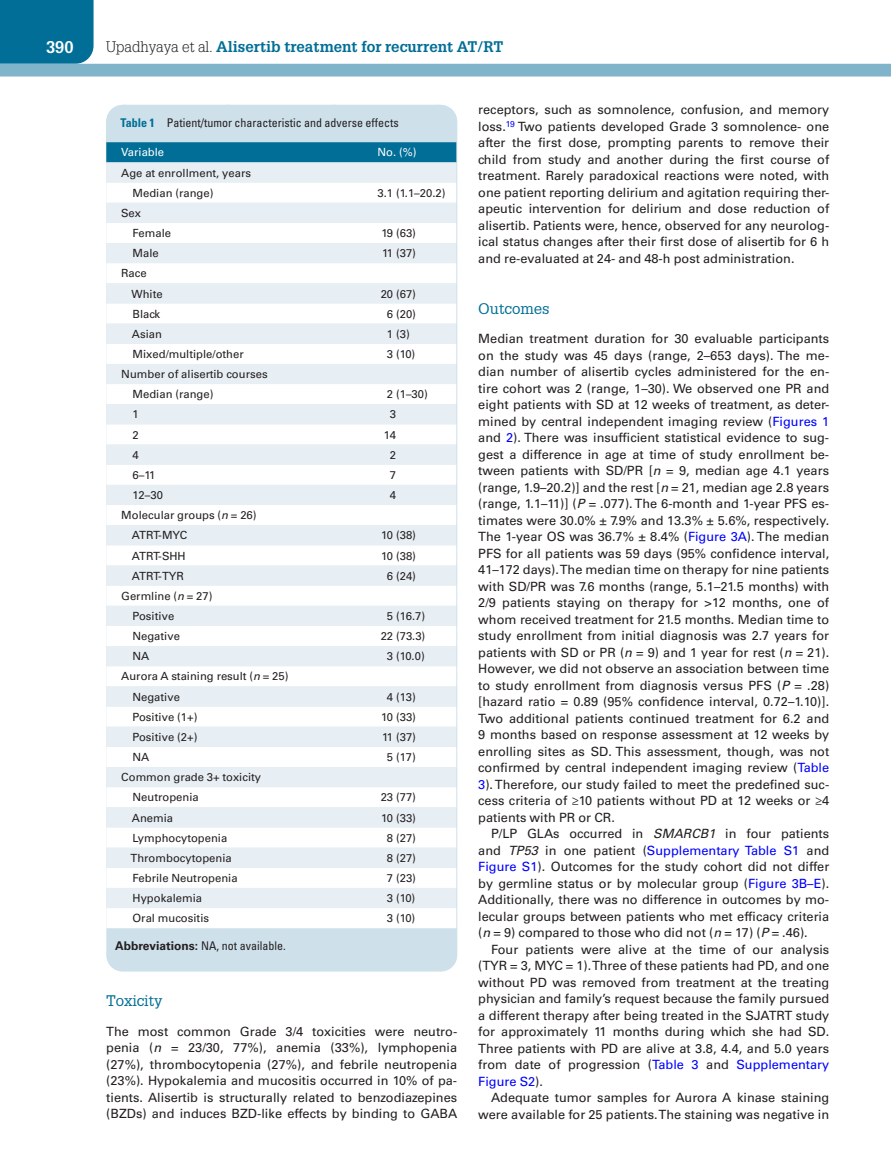
<style>
.page{position:relative;width:891px;height:1175px;background:#fff}
.page>*{position:absolute;margin:0;border:0;box-sizing:border-box;transform-origin:0 0}
.t1{font:700 16.5px "Glypha LT Std";color:#fff}
.t2{font:700 15px "Glypha LT Std";color:#006e96}
.t3{font:15px "Glypha LT Std";color:#006e96}
.t4{font:12.75px/16.5px "Univers LT Std";color:#231f20;text-align:justify}
.t5{font:condensed 12px "Univers LT Std";color:#231f20}
.t6{font:11.25px/20.1px "Univers LT Std";color:#231f20}
.t7{font:11.25px "Univers LT Std";color:#fff}
.s1{font-weight:300;color:#231f20}
.s2{font-weight:700;color:#006e96}
.s3{font-style:italic}
.s4{font-weight:700;font-stretch:normal}
.s5{color:#00f}
</style>
<div class="page">
<div style="left:0;top:0;width:94px;height:64px;background:#006e96"></div>
<div style="left:0;top:64px;width:891px;height:12px;background:#7fb4ca"></div>
<div style="left:106px;top:105px;width:351px;height:866px;background:#cee0ea;border-radius:16px"></div>
<svg style="left:106px;top:105px;width:350px;height:57px"></svg>
<div style="left:106px;top:162px;width:350px;height:20px;background:#e8eff4"></div>
<svg style="left:106px;top:182px;width:350px;height:746px;background:#f3f6f9"></svg>
<p class="t1" style="left:46px;top:37px;width:29px">390</p>
<p class="t2" style="left:106px;top:37px;width:399px"><span class="s1">Upadhyaya et al.</span> Alisertib treatment for recurrent AT/RT</p>
<p class="t5" style="left:121px;top:115px;width:280px"><span class="s2">Table 1</span> Patient/tumor characteristic and adverse effects</p>
<p class="t7" style="left:121px;top:146px;width:44px">Variable</p>
<p class="t7" style="left:378px;top:146px;width:41px">No. (%)</p>
<p class="t6" style="left:133px;top:163px;width:120px;text-indent:-11px">Age at enrollment, years<br>Median (range)</p>
<p class="t6" style="left:378px;top:183px;width:69px">3.1 (1.1–20.2)</p>
<p class="t6" style="left:133px;top:203px;width:40px;text-indent:-11px">Sex<br>Female</p>
<p class="t6" style="left:381px;top:223px;width:36px">19 (63)</p>
<p class="t6" style="left:133px;top:243px;width:28px">Male</p>
<p class="t6" style="left:382px;top:243px;width:35px">11 (37)</p>
<p class="t6" style="left:131px;top:263px;width:33px;text-indent:-10px">Race<br>White</p>
<p class="t6" style="left:381px;top:283px;width:37px">20 (67)</p>
<p class="t6" style="left:133px;top:304px;width:29px">Black</p>
<p class="t6" style="left:387px;top:304px;width:31px">6 (20)</p>
<p class="t6" style="left:132px;top:324px;width:32px">Asian</p>
<p class="t6" style="left:387px;top:324px;width:24px">1 (3)</p>
<p class="t6" style="left:133px;top:344px;width:113px">Mixed/multiple/other</p>
<p class="t6" style="left:387px;top:344px;width:30px">3 (10)</p>
<p class="t6" style="left:133px;top:364px;width:137px;text-indent:-11px">Number of alisertib courses<br>Median (range)</p>
<p class="t6" style="left:387px;top:384px;width:42px">2 (1–30)</p>
<p class="t6" style="left:133px;top:404px;width:8px">1</p>
<p class="t6" style="left:390px;top:404px;width:8px">3</p>
<p class="t6" style="left:133px;top:424px;width:8px">2</p>
<p class="t6" style="left:384px;top:424px;width:14px">14</p>
<p class="t6" style="left:133px;top:445px;width:8px">4</p>
<p class="t6" style="left:390px;top:445px;width:8px">2</p>
<p class="t6" style="left:133px;top:465px;width:24px">6–11</p>
<p class="t6" style="left:390px;top:465px;width:8px">7</p>
<p class="t6" style="left:133px;top:485px;width:32px">12–30</p>
<p class="t6" style="left:390px;top:485px;width:8px">4</p>
<p class="t6" style="left:132px;top:505px;width:126px;text-indent:-11px">Molecular groups (<span class="s3">n</span> = 26)<br>ATRT-MYC</p>
<p class="t6" style="left:381px;top:525px;width:36px">10 (38)</p>
<p class="t6" style="left:132px;top:545px;width:55px">ATRT-SHH</p>
<p class="t6" style="left:381px;top:545px;width:36px">10 (38)</p>
<p class="t6" style="left:132px;top:565px;width:53px">ATRT-TYR</p>
<p class="t6" style="left:387px;top:565px;width:31px">6 (24)</p>
<p class="t6" style="left:133px;top:586px;width:82px;text-indent:-11px">Germline (<span class="s3">n</span> = 27)<br>Positive</p>
<p class="t6" style="left:387px;top:606px;width:40px">5 (16.7)</p>
<p class="t6" style="left:133px;top:626px;width:49px">Negative</p>
<p class="t6" style="left:381px;top:626px;width:46px">22 (73.3)</p>
<p class="t6" style="left:133px;top:646px;width:18px">NA</p>
<p class="t6" style="left:387px;top:646px;width:39px">3 (10.0)</p>
<p class="t6" style="left:133px;top:666px;width:158px;text-indent:-11px">Aurora A staining result (<span class="s3">n</span> = 25)<br>Negative</p>
<p class="t6" style="left:387px;top:686px;width:30px">4 (13)</p>
<p class="t6" style="left:133px;top:707px;width:66px">Positive (1+)</p>
<p class="t6" style="left:381px;top:707px;width:36px">10 (33)</p>
<p class="t6" style="left:133px;top:727px;width:66px">Positive (2+)</p>
<p class="t6" style="left:382px;top:727px;width:35px">11 (37)</p>
<p class="t6" style="left:133px;top:747px;width:18px">NA</p>
<p class="t6" style="left:387px;top:747px;width:30px">5 (17)</p>
<p class="t6" style="left:133px;top:767px;width:130px;text-indent:-11px">Common grade 3+ toxicity<br>Neutropenia</p>
<p class="t6" style="left:381px;top:787px;width:37px">23 (77)</p>
<p class="t6" style="left:132px;top:807px;width:43px">Anemia</p>
<p class="t6" style="left:381px;top:807px;width:36px">10 (33)</p>
<p class="t6" style="left:133px;top:827px;width:96px">Lymphocytopenia</p>
<p class="t6" style="left:387px;top:827px;width:31px">8 (27)</p>
<p class="t6" style="left:131px;top:848px;width:103px">Thrombocytopenia</p>
<p class="t6" style="left:387px;top:848px;width:31px">8 (27)</p>
<p class="t6" style="left:133px;top:868px;width:107px">Febrile Neutropenia</p>
<p class="t6" style="left:387px;top:868px;width:31px">7 (23)</p>
<p class="t6" style="left:133px;top:888px;width:71px">Hypokalemia</p>
<p class="t6" style="left:387px;top:888px;width:30px">3 (10)</p>
<p class="t6" style="left:133px;top:908px;width:78px">Oral mucositis</p>
<p class="t6" style="left:387px;top:908px;width:30px">3 (10)</p>
<p class="t5" style="left:115px;top:938px;width:172px"><span class="s4">Abbreviations:</span> NA, not available.</p>
<p class="t3" style="left:106px;top:992px;width:58px">Toxicity</p>
<p class="t4" style="left:106px;top:1022px;width:353px">The most common Grade 3/4 toxicities were neutro&shy;penia (<span class="s3">n</span> = 23/30, 77%), anemia (33%), lymphopenia (27%), thrombocytopenia (27%), and febrile neutropenia (23%). Hypokalemia and mucositis occurred in 10% of pa&shy;tients. Alisertib is structurally related to benzodiazepines (BZDs) and induces BZD-like effects by binding to GABA</p>
<p class="t4" style="left:478px;top:102px;width:353px">receptors, such as somnolence, confusion, and memory loss.<sup>19</sup> Two patients developed Grade 3 somnolence- one after the first dose, prompting parents to remove their child from study and another during the first course of treatment. Rarely paradoxical reactions were noted, with one patient reporting delirium and agitation requiring ther&shy;apeutic intervention for delirium and dose reduction of alisertib. Patients were, hence, observed for any neurolog&shy;ical status changes after their first dose of alisertib for 6 h and re-evaluated at 24- and 48-h post administration.</p>
<p class="t3" style="left:478px;top:299px;width:73px">Outcomes</p>
<p class="t4" style="left:478px;top:330px;width:353px">Median treatment duration for 30 evaluable participants on the study was 45 days (range, 2–653 days). The me&shy;dian number of alisertib cycles administered for the en&shy;tire cohort was 2 (range, 1–30). We observed one PR and eight patients with SD at 12 weeks of treatment, as deter&shy;mined by central independent imaging review (<span class="s5">Figures 1 </span>and <span class="s5">2</span>). There was insufficient statistical evidence to sug&shy;gest a difference in age at time of study enrollment be&shy;tween patients with SD/PR [<span class="s3">n</span> = 9, median age 4.1 years (range, 1.9–20.2)] and the rest [<span class="s3">n</span> = 21, median age 2.8 years (range, 1.1–11)] (<span class="s3">P</span> = .077). The 6-month and 1-year PFS es&shy;timates were 30.0% ± 7.9% and 13.3% ± 5.6%, respectively.<br>The 1-year OS was 36.7% ± 8.4% (<span class="s5">Figure 3A</span>). The median PFS for all patients was 59 days (95% confidence interval, 41–172 days). The median time on therapy for nine patients with SD/PR was 7.6 months (range, 5.1–21.5 months) with 2/9 patients staying on therapy for &gt;12 months, one of whom received treatment for 21.5 months. Median time to study enrollment from initial diagnosis was 2.7 years for patients with SD or PR (<span class="s3">n</span> = 9) and 1 year for rest (<span class="s3">n</span> = 21).<br>However, we did not observe an association between time to study enrollment from diagnosis versus PFS (<span class="s3">P</span> = .28) [hazard ratio = 0.89 (95% confidence interval, 0.72–1.10)].<br>Two additional patients continued treatment for 6.2 and 9 months based on response assessment at 12 weeks by enrolling sites as SD. This assessment, though, was not confirmed by central independent imaging review (<span class="s5">Table 3</span>). Therefore, our study failed to meet the predefined suc&shy;cess criteria of ≥10 patients without PD at 12 weeks or ≥4 patients with PR or CR.</p>
<p class="t4" style="left:478px;top:825px;width:353px;text-indent:13px">P/LP GLAs occurred in <span class="s3">SMARCB1</span> in four patients and <span class="s3">TP53</span> in one patient (<span class="s5">Supplementary Table S1</span> and <span class="s5">Figure S1</span>). Outcomes for the study cohort did not differ by germline status or by molecular group (<span class="s5">Figure 3B–E</span>).<br>Additionally, there was no difference in outcomes by mo&shy;lecular groups between patients who met efficacy criteria (<span class="s3">n</span> = 9) compared to those who did not (<span class="s3">n</span> = 17) (<span class="s3">P</span> = .46).</p>
<p class="t4" style="left:478px;top:941px;width:353px;text-indent:13px">Four patients were alive at the time of our analysis (TYR = 3, MYC = 1). Three of these patients had PD, and one without PD was removed from treatment at the treating physician and family’s request because the family pursued a different therapy after being treated in the SJATRT study for approximately 11 months during which she had SD.<br>Three patients with PD are alive at 3.8, 4.4, and 5.0 years from date of progression (<span class="s5">Table 3</span> and <span class="s5">Supplementary Figure S2</span>).</p>
<p class="t4" style="left:478px;top:1089px;width:353px;text-align:right">Adequate tumor samples for Aurora A kinase staining were available for 25 patients. The staining was negative in</p>
</div>
